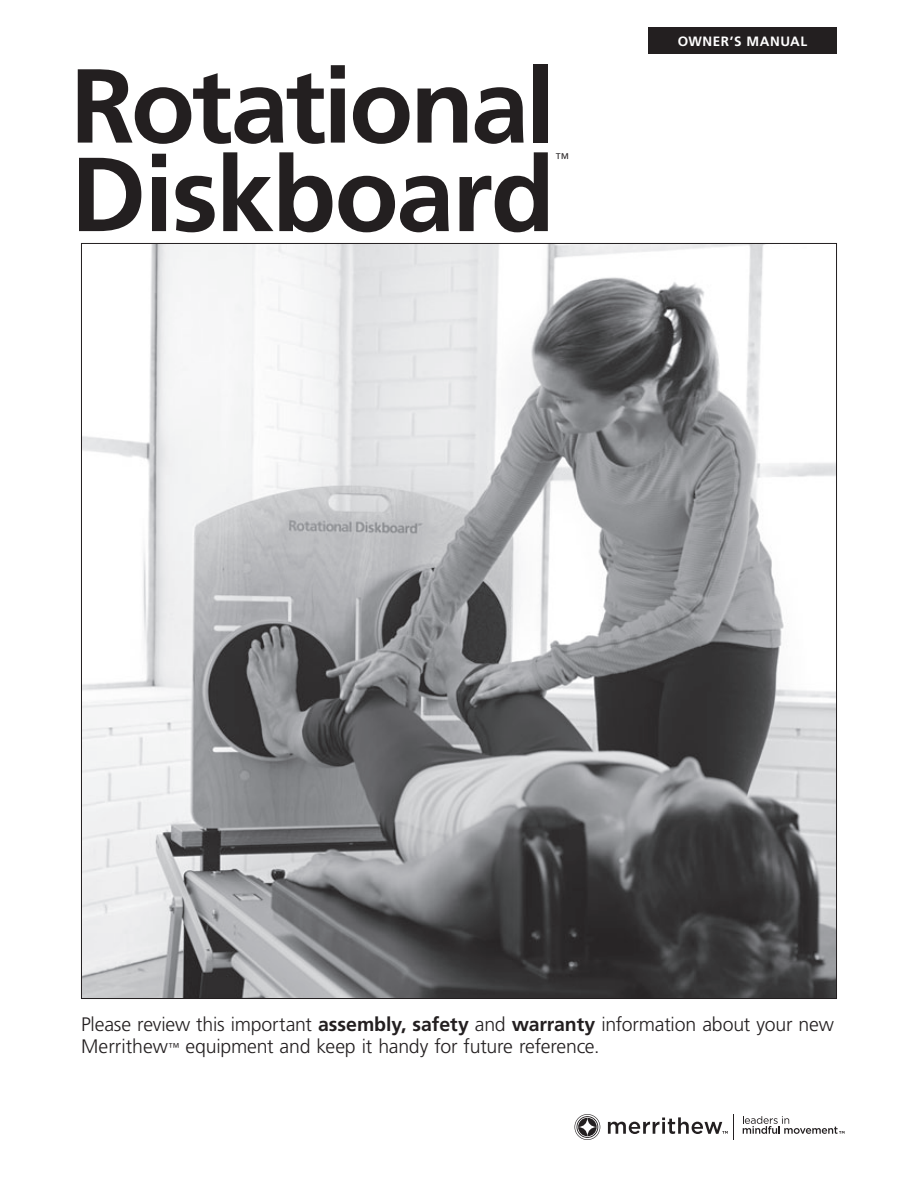
<style>
.page{position:relative;width:918px;height:1188px;background:#fff}
.page>*{position:absolute;margin:0;border:0;box-sizing:border-box;transform-origin:0 0}
.t1{font:700 105px/88.5px "Frutiger LT Std";letter-spacing:-.025em;color:#231f20}
.t2{font:300 19.5px/22.5px "Frutiger LT Std";letter-spacing:-.01em;color:#231f20}
.t3{font:300 13.95px "Frutiger LT Std";color:#231f20}
.t4{font:700 13.5px "Frutiger LT Std";letter-spacing:.04em;color:#fff}
.s1{font-weight:700}
.s2{font-size:11.4px}
</style>
<div class="page">
<svg style="left:575px;top:1114px;width:25px;height:26px"></svg>
<svg style="left:608px;top:1114px;width:126px;height:25px"></svg>
<svg style="left:743px;top:1116px;width:101px;height:18px"></svg>
<div style="left:648px;top:27px;width:189px;height:27px;background:#231f20"></div>
<img style="left:83px;top:245px;width:752px;height:752px">
<h1 class="t1" style="left:71px;top:62px;width:486px">Rotational<br>Diskboard</h1>
<p class="t3" style="left:555px;top:150px;width:15px">™</p>
<p class="t4" style="left:678px;top:33px;width:131px">OWNER’S MANUAL</p>
<p class="t2" style="left:81px;top:1013px;width:754px">Please review this important <span class="s1">assembly, safety</span> and <span class="s1">warranty</span> information about your new<br>Merrithew<span class="s2">™</span> equipment and keep it handy for future reference.</p>
</div>
